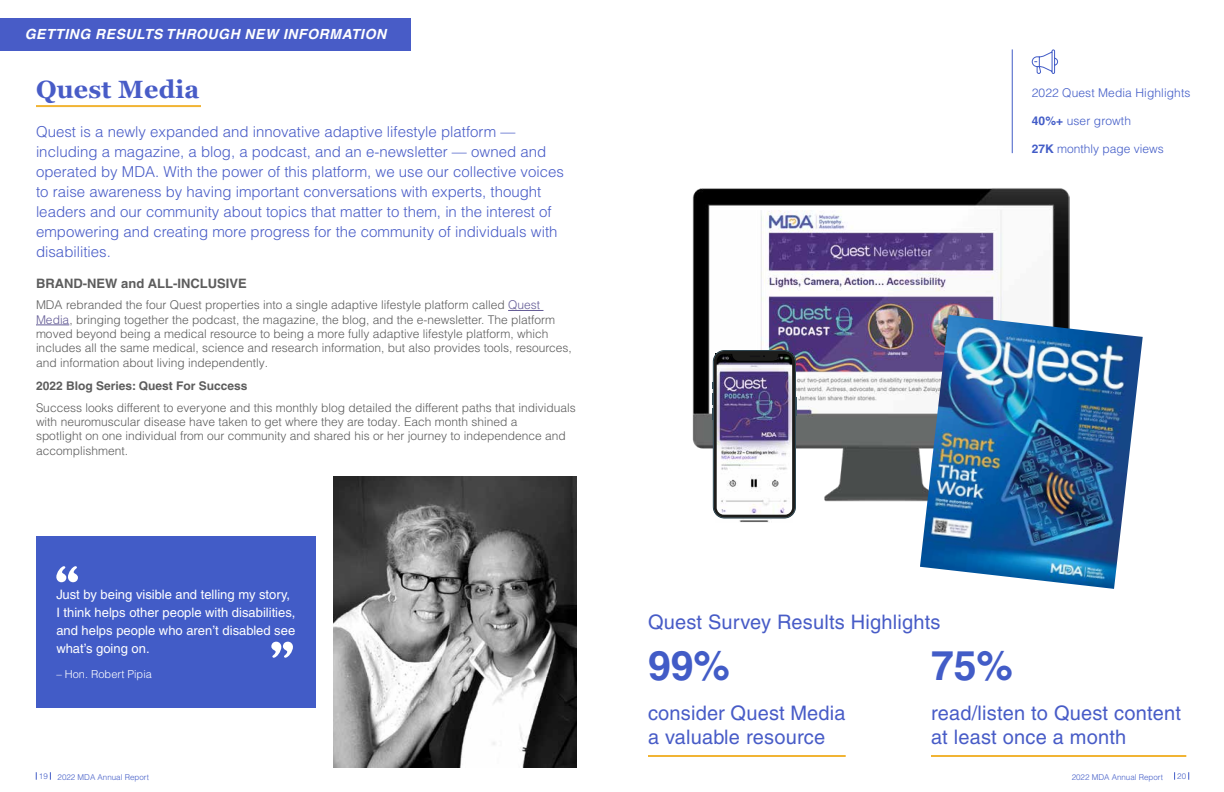
<style>
.page{position:relative;width:1224px;height:792px;background:#fff}
.page>*{position:absolute;margin:0;border:0;box-sizing:border-box;transform-origin:0 0}
.t1{font:700 41px "Helvetica LT Pro";color:#425cc7}
.t2{font:700 25px "Georgia";letter-spacing:.01em;color:#485cc7}
.t3{font:20px/24px "Helvetica LT Pro";letter-spacing:.01em;color:#485cc7}
.t4{font:300 15px/20px "Helvetica LT Pro";color:#485cc7}
.t5{font:italic 700 14px "Helvetica LT Pro";letter-spacing:.04em;color:#fff}
.t6{font:13px/18px "Helvetica LT Pro";color:#fff}
.t7{font:700 13px "Helvetica LT Pro";color:#5d5d5d}
.t8{font:300 12px/14.4px "Helvetica LT Pro";color:#5d5d5d}
.t9{font:300 12px "Helvetica LT Pro";letter-spacing:.01em;color:#425cc7}
.t10{font:700 12px "Helvetica LT Pro";color:#5d5d5d}
.t11{font:300 11px "Helvetica LT Pro";color:#fff}
.t12{font:300 8px "Helvetica LT Pro";color:#425cc7}
.s1{color:#645c96}
.s2{font-weight:700}
</style>
<div class="page">
<div style="left:0;top:18px;width:411px;height:33px;background:#485cc7"></div>
<hr style="left:508px;top:310px;width:35px;height:1px;background:#645c96">
<hr style="left:36px;top:325px;width:33px;height:1px;background:#645c96">
<hr style="left:36px;top:105px;width:165px;height:2px;background:#f1b434">
<img style="left:333px;top:476px;width:243px;height:292px">
<div style="left:36px;top:536px;width:280px;height:172px;background:#425cc7"></div>
<svg style="left:56px;top:566px;width:22px;height:16px"></svg>
<svg style="left:271px;top:642px;width:22px;height:16px"></svg>
<hr style="left:648px;top:755px;width:198px;height:2px;background:#f1b434">
<hr style="left:931px;top:755px;width:255px;height:2px;background:#f1b434">
<img style="left:692px;top:188px;width:378px;height:313px">
<img style="left:920px;top:315px;width:223px;height:274px">
<svg style="left:713px;top:350px;width:83px;height:169px"></svg>
<hr style="left:1012px;top:49px;width:1px;height:104px;background:#425cc7">
<svg style="left:1031px;top:49px;width:28px;height:25px"></svg>
<p class="t5" style="left:25px;top:26px;width:363px">GETTING RESULTS THROUGH NEW INFORMATION</p>
<h2 class="t2" style="left:36px;top:73px;width:165px">Quest Media</h2>
<p class="t4" style="left:36px;top:122px;width:529px">Quest is a newly expanded and innovative adaptive lifestyle platform — including a magazine, a blog, a podcast, and an e-newsletter — owned and operated by MDA. With the power of this platform, we use our collective voices to raise awareness by having important conversations with experts, thought leaders and our community about topics that matter to them, in the interest of empowering and creating more progress for the community of individuals with disabilities.</p>
<p class="t7" style="left:36px;top:275px;width:212px">BRAND-NEW and ALL-INCLUSIVE</p>
<p class="t8" style="left:36px;top:298px;width:538px">MDA rebranded the four Quest properties into a single adaptive lifestyle platform called <span class="s1">Quest Media</span>, bringing together the podcast, the magazine, the blog, and the e-newsletter. The platform moved beyond being a medical resource to being a more fully adaptive lifestyle platform, which includes all the same medical, science and research information, but also provides tools, resources, and information about living independently.</p>
<p class="t10" style="left:36px;top:379px;width:213px">2022 Blog Series: Quest For Success</p>
<p class="t8" style="left:36px;top:400px;width:541px">Success looks different to everyone and this monthly blog detailed the different paths that individuals with neuromuscular disease have taken to get where they are today. Each month shined a<br>spotlight on one individual from our community and shared his or her journey to independence and accomplishment.</p>
<p class="t6" style="left:56px;top:585px;width:240px">Just by being visible and telling my story, I think helps other people with disabilities, and helps people who aren’t disabled see what’s going on.</p>
<p class="t11" style="left:56px;top:667px;width:97px">– Hon. Robert Pipia</p>
<p class="t9" style="left:1032px;top:86px;width:160px">2022 Quest Media Highlights</p>
<p class="t9" style="left:1032px;top:114px;width:101px"><span class="s2">40%+</span> user growth</p>
<p class="t9" style="left:1032px;top:141px;width:134px"><span class="s2">27K</span> monthly page views</p>
<h3 class="t3" style="left:648px;top:610px;width:294px">Quest Survey Results Highlights</h3>
<h1 class="t1" style="left:648px;top:640px;width:84px">99%</h1>
<h3 class="t3" style="left:648px;top:701px;width:199px">consider Quest Media a valuable resource</h3>
<h1 class="t1" style="left:931px;top:640px;width:84px">75%</h1>
<h3 class="t3" style="left:931px;top:701px;width:251px">read/listen to Quest content at least once a month</h3>
<p class="t12" style="left:39px;top:772px;width:112px">19 2022 MDA Annual Report</p>
<p class="t12" style="left:1072px;top:772px;width:93px">2022 MDA Annual Report</p>
<p class="t12" style="left:1177px;top:771px;width:11px">20</p>
</div>
